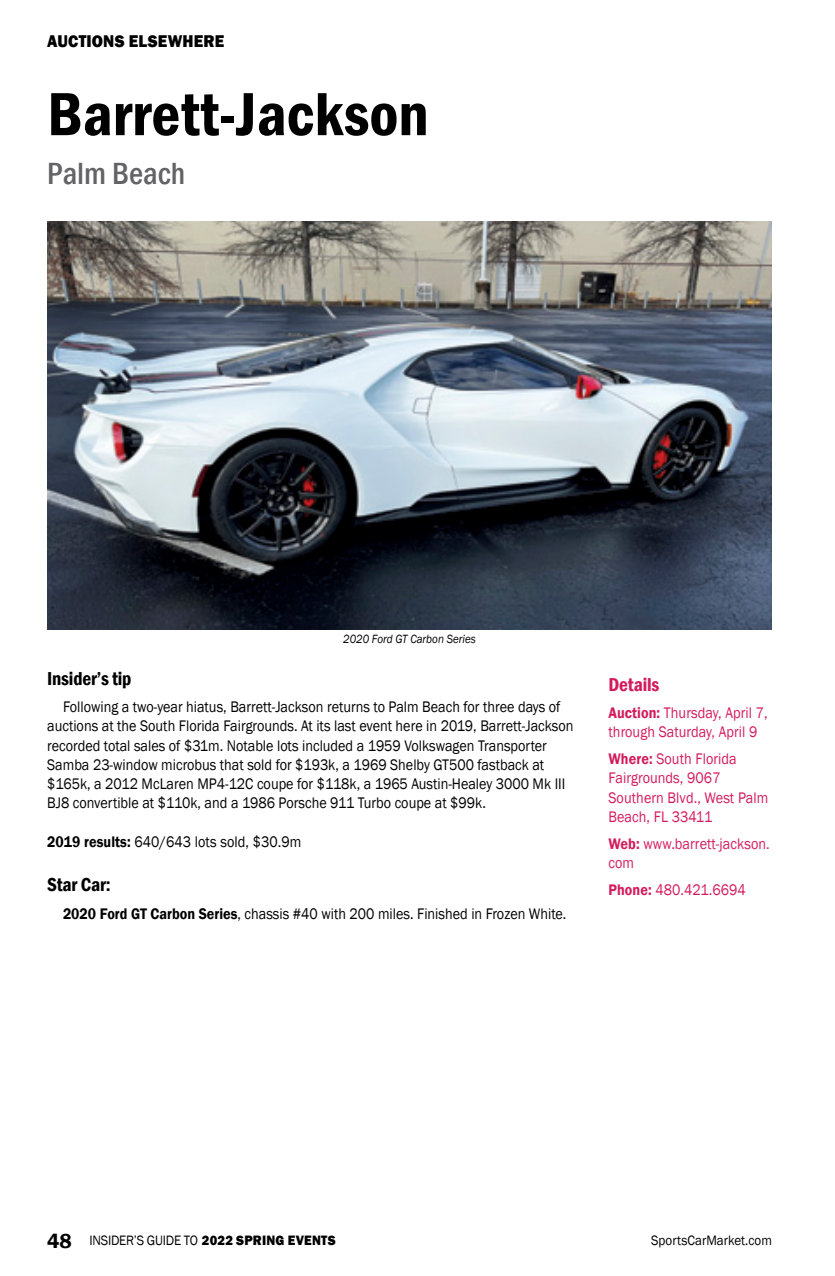
<style>
.page{position:relative;width:835px;height:1276px;background:#fff}
.page>*{position:absolute;margin:0;border:0;box-sizing:border-box;transform-origin:0 0}
.t1{font:600 condensed 63px "Franklin Gothic";color:#000}
.teaser{font:500 condensed 31.5px "Franklin Gothic";color:#636366}
.subhead{font:600 condensed 19.25px "Franklin Gothic";letter-spacing:-.01em;color:#000}
.subhead-2{font:600 condensed 19.25px "Franklin Gothic";letter-spacing:-.01em;color:#d31a5d}
.t2{font:800 17.5px "Franklin Gothic";letter-spacing:.01em;color:#000;scale:.93 1}
.body_-_franklin{font:15.75px/19.2px "Franklin Gothic";color:#000;scale:.9 1}
.Auction_listing_body{font:15.75px/19.2px "Franklin Gothic";letter-spacing:.005em;color:#d31a5d;scale:.9 1}
.Auction_listing_body-2{font:15.75px "Franklin Gothic";letter-spacing:.005em;color:#000;scale:.9 1}
.t3{font:14px "Franklin Gothic";letter-spacing:-.01em;color:#000;scale:.93 1}
.t4{font:italic 12.25px "Franklin Gothic";color:#000;scale:.9 1}
.s1{font-weight:600}
.s2{font-weight:600;font-size:20.82px}
.s3{font-weight:800}
</style>
<div class="page">
<img style="left:47px;top:221px;width:725px;height:408px">
<p class="t2" style="left:47px;top:30px;width:192px">AUCTIONS ELSEWHERE</p>
<p class="t1" style="left:47px;top:72px;width:383px">Barrett-Jackson</p>
<p class="teaser" style="left:47px;top:153px;width:139px">Palm Beach</p>
<p class="t4" style="left:343px;top:632px;width:149px">2020 Ford GT Carbon Series</p>
<p class="subhead" style="left:47px;top:665px;width:86px">Insider’s tip</p>
<p class="body_-_franklin" style="left:47px;top:697px;width:586px;text-indent:16px">Following a two-year hiatus, Barrett-Jackson returns to Palm Beach for three days of auctions at the South Florida Fairgrounds. At its last event here in 2019, Barrett-Jackson recorded total sales of $31m. Notable lots included a 1959 Volkswagen Transporter Samba 23-window microbus that sold for $193k, a 1969 Shelby GT500 fastback at $165k, a 2012 McLaren MP4-12C coupe for $118k, a 1965 Austin-Healey 3000 Mk III BJ8 convertible at $110k, and a 1986 Porsche 911 Turbo coupe at $99k.</p>
<p class="Auction_listing_body-2" style="left:47px;top:832px;width:284px"><span class="s1">2019 results:</span> 640/643 lots sold, $30.9m</p>
<p class="subhead" style="left:47px;top:872px;width:65px">Star Car:</p>
<p class="body_-_franklin" style="left:63px;top:904px;width:561px"><span class="s1">2020 Ford GT Carbon Series</span>, chassis #40 with 200 miles. Finished in Frozen White.</p>
<p class="subhead-2" style="left:608px;top:671px;width:52px">Details</p>
<p class="Auction_listing_body" style="left:608px;top:703px;width:178px"><span class="s1">Auction:</span> Thursday, April 7, through Saturday, April 9</p>
<p class="Auction_listing_body" style="left:608px;top:749px;width:179px"><span class="s1">Where:</span> South Florida<br>Fairgrounds, 9067<br>Southern Blvd., West Palm<br>Beach, FL 33411</p>
<p class="Auction_listing_body" style="left:608px;top:834px;width:181px"><span class="s1">Web:</span> www.barrett-jackson. com</p>
<p class="Auction_listing_body" style="left:608px;top:881px;width:154px"><span class="s1">Phone:</span> 480.421.6694</p>
<p class="t3" style="left:47px;top:1231px;width:312px"><span class="s2">48</span> INSIDER’S GUIDE TO <span class="s3">2022 SPRING EVENTS</span></p>
<p class="t3" style="left:651px;top:1231px;width:131px">SportsCarMarket.com</p>
</div>
